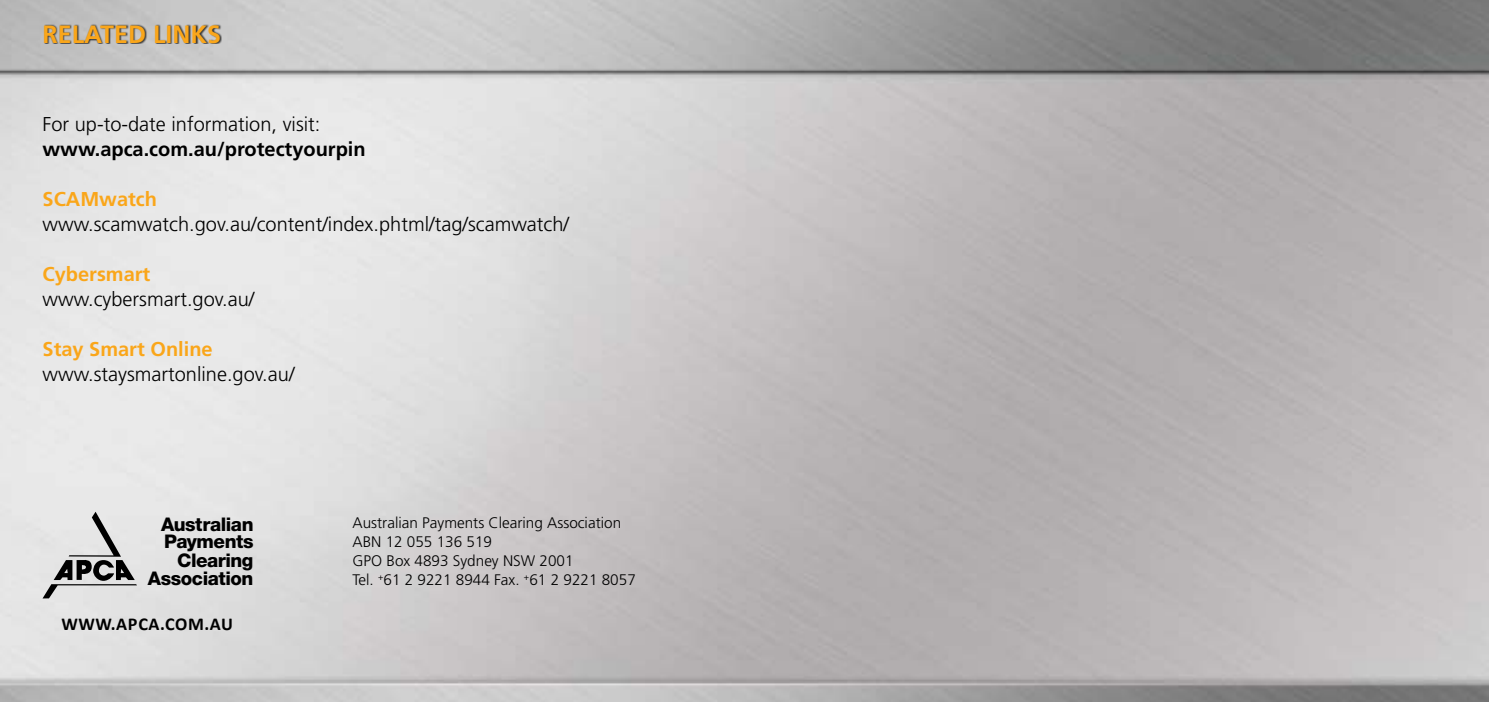
<style>
.page{position:relative;width:1489px;height:702px;background:#fff}
.page>*{position:absolute;margin:0;border:0;box-sizing:border-box;transform-origin:0 0}
.t1{font:700 25px "Frutiger";color:#faa61a}
.t2{font:300 20px "Frutiger";color:#000}
.t3{font:700 20px "Frutiger";color:#faa61a}
.t4{font:700 20px "Frutiger";color:#000}
.t5{font:800 18.75px/18px "Helvetica Neue";letter-spacing:-.025em;color:#000;text-align:right}
.t6{font:700 18.25px "Calibri";letter-spacing:.04em;color:#000}
.t7{font:300 15.25px/19px "Frutiger";color:#000}
</style>
<div class="page">
<img style="left:0;top:0;width:1488px;height:702px">
<svg style="left:43px;top:511px;width:94px;height:87px;background:#bdbdbd"></svg>
<div style="left:44px;top:24px;width:178px;height:20px;background:#000;opacity:.75"></div>
<p class="t1" style="left:43px;top:20px;width:180px">RELATED LINKS</p>
<p class="t2" style="left:43px;top:113px;width:279px">For up-to-date information, visit:</p>
<p class="t4" style="left:43px;top:137px;width:325px">www.apca.com.au/protectyourpin</p>
<p class="t3" style="left:43px;top:187px;width:116px">SCAMwatch</p>
<p class="t2" style="left:43px;top:213px;width:528px">www.scamwatch.gov.au/content/index.phtml/tag/scamwatch/</p>
<p class="t3" style="left:43px;top:262px;width:109px">Cybersmart</p>
<p class="t2" style="left:43px;top:288px;width:213px">www.cybersmart.gov.au/</p>
<p class="t3" style="left:43px;top:337px;width:172px">Stay Smart Online</p>
<p class="t2" style="left:43px;top:363px;width:253px">www.staysmartonline.gov.au/</p>
<p class="t5" style="left:148px;top:515px;width:107px">Australian<br>Payments<br>Clearing<br>Association</p>
<p class="t6" style="left:61px;top:612px;width:173px">WWW.APCA.COM.AU</p>
<p class="t7" style="left:352px;top:513px;width:285px">Australian Payments Clearing Association<br>ABN 12 055 136 519<br>GPO Box 4893 Sydney NSW 2001<br>Tel. <sup>+</sup>61 2 9221 8944 Fax. <sup>+</sup>61 2 9221 8057</p>
</div>
